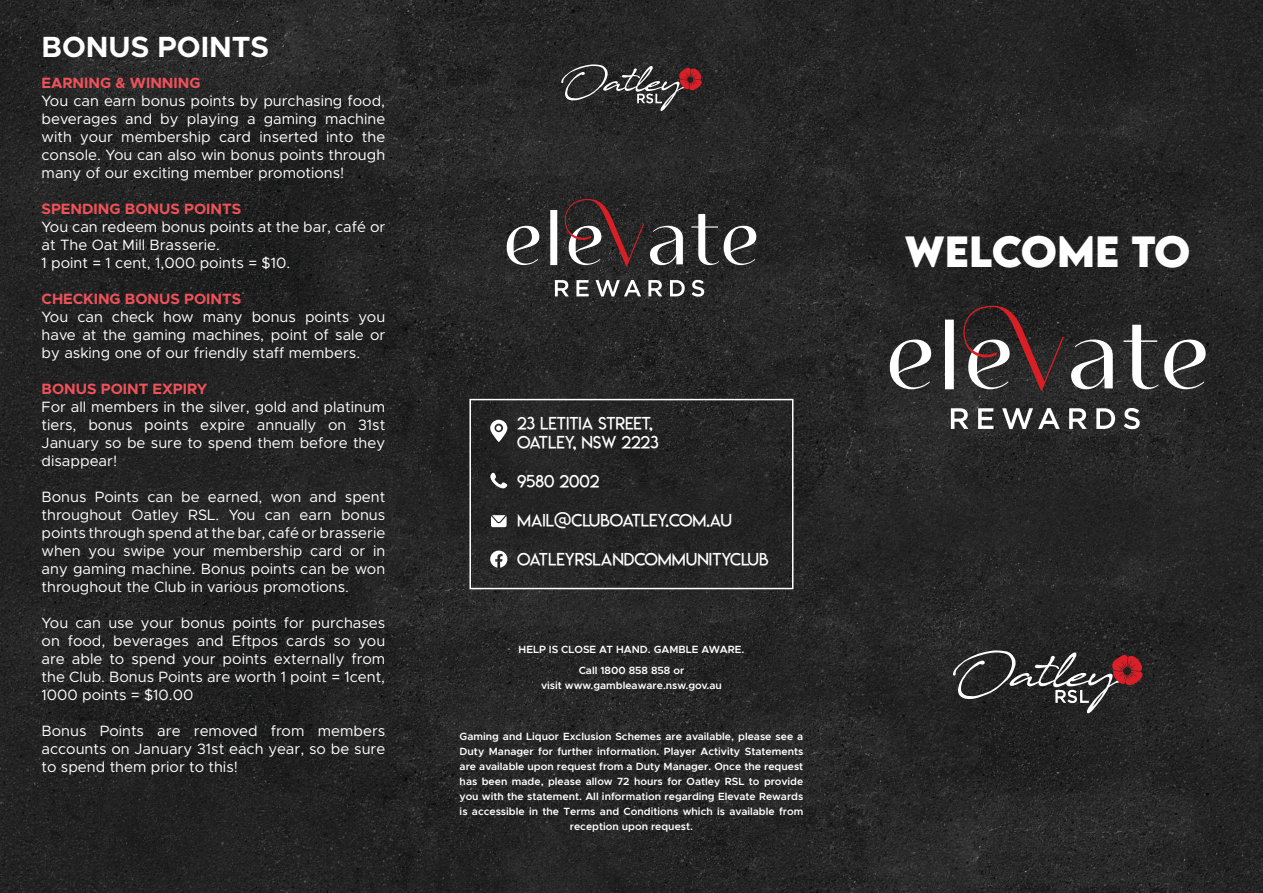
<style>
.page{position:relative;width:1263px;height:893px;background:#fff}
.page>*{position:absolute;margin:0;border:0;box-sizing:border-box;transform-origin:0 0}
.t1{font:700 38.85px "LEMONMILK";color:#fff}
.t2{font:700 29.4px "Metropolis";color:#fff}
.t3{font:17.25px "Lemon Milklight";color:#fff}
.t4{font:15px/18px "Metropolis";color:#fff;text-align:justify}
.t5{font:700 15px "Metropolis";color:#f0515a}
.t6{font:600 10.5px/15px "Metropolis";color:#fff;text-align:center}
</style>
<div class="page">
<img style="left:0;top:606px;width:1263px;height:287px">
<img style="left:0;top:0;width:1263px;height:606px">
<svg style="left:507px;top:199px;width:249px;height:98px;background:#484444"></svg>
<svg style="left:890px;top:306px;width:316px;height:123px;background:#494545"></svg>
<svg style="left:490px;top:420px;width:17px;height:22px"></svg>
<svg style="left:490px;top:473px;width:17px;height:16px"></svg>
<svg style="left:491px;top:515px;width:16px;height:12px"></svg>
<svg style="left:490px;top:550px;width:17px;height:18px"></svg>
<svg style="left:561px;top:64px;width:141px;height:47px;background:#493f40"></svg>
<svg style="left:953px;top:650px;width:190px;height:64px;background:#463d3d"></svg>
<div style="left:1124px;top:667px;width:7px;height:8px;background:#231f20;border-radius:50%"></div>
<div style="left:469px;top:399px;width:324px;height:190px;border:2px solid #fff"></div>
<p class="t2" style="left:42px;top:29px;width:229px">BONUS POINTS</p>
<p class="t5" style="left:42px;top:73px;width:161px">EARNING &amp; WINNING</p>
<p class="t4" style="left:42px;top:92px;width:345px">You can earn bonus points by purchasing food, beverages and by playing a gaming machine with your membership card inserted into the console. You can also win bonus points through many of our exciting member promotions!</p>
<p class="t5" style="left:42px;top:199px;width:201px">SPENDING BONUS POINTS</p>
<p class="t4" style="left:42px;top:218px;width:345px">You can redeem bonus points at the bar, café or at The Oat Mill Brasserie.</p>
<p class="t4" style="left:42px;top:254px;width:250px">1 point = 1 cent, 1,000 points = $10.</p>
<p class="t5" style="left:42px;top:289px;width:201px">CHECKING BONUS POINTS</p>
<p class="t4" style="left:42px;top:308px;width:345px">You can check how many bonus points you have at the gaming machines, point of sale or by asking one of our friendly staff members.</p>
<p class="t5" style="left:42px;top:379px;width:167px">BONUS POINT EXPIRY</p>
<p class="t4" style="left:42px;top:398px;width:345px">For all members in the silver, gold and platinum tiers, bonus points expire annually on 31st January so be sure to spend them before they disappear!</p>
<p class="t4" style="left:42px;top:488px;width:345px">Bonus Points can be earned, won and spent throughout Oatley RSL. You can earn bonus points through spend at the bar, café or brasserie when you swipe your membership card or in any gaming machine. Bonus points can be won throughout the Club in various promotions.</p>
<p class="t4" style="left:42px;top:614px;width:345px">You can use your bonus points for purchases on food, beverages and Eftpos cards so you are able to spend your points externally from the Club. Bonus Points are worth 1 point = 1cent, 1000 points = $10.00</p>
<p class="t4" style="left:42px;top:722px;width:345px">Bonus Points are removed from members accounts on January 31st each year, so be sure to spend them prior to this!</p>
<p class="t3" style="left:517px;top:413px;width:137px">23 LETITIA STREET,</p>
<p class="t3" style="left:517px;top:432px;width:143px">OATLEY, NSW 2223</p>
<p class="t3" style="left:517px;top:471px;width:84px">9580 2002</p>
<p class="t3" style="left:517px;top:510px;width:217px">MAIL@CLUBOATLEY.COM.AU</p>
<p class="t3" style="left:517px;top:549px;width:253px">OATLEYRSLANDCOMMUNITYCLUB</p>
<p class="t6" style="left:519px;top:642px;width:227px">HELP IS CLOSE AT HAND. GAMBLE AWARE.</p>
<p class="t6" style="left:579px;top:663px;width:107px">Call 1800 858 858 or</p>
<p class="t6" style="left:541px;top:678px;width:182px">visit www.gambleaware.nsw.gov.au</p>
<p class="t6" style="left:460px;top:729px;width:345px">Gaming and Liquor Exclusion Schemes are available, please see a Duty Manager for further information. Player Activity Statements are available upon request from a Duty Manager. Once the request has been made, please allow 72 hours for Oatley RSL to provide you with the statement. All information regarding Elevate Rewards is accessible in the Terms and Conditions which is available from reception upon request.</p>
<p class="t1" style="left:905px;top:225px;width:287px">WELCOME TO</p>
</div>
